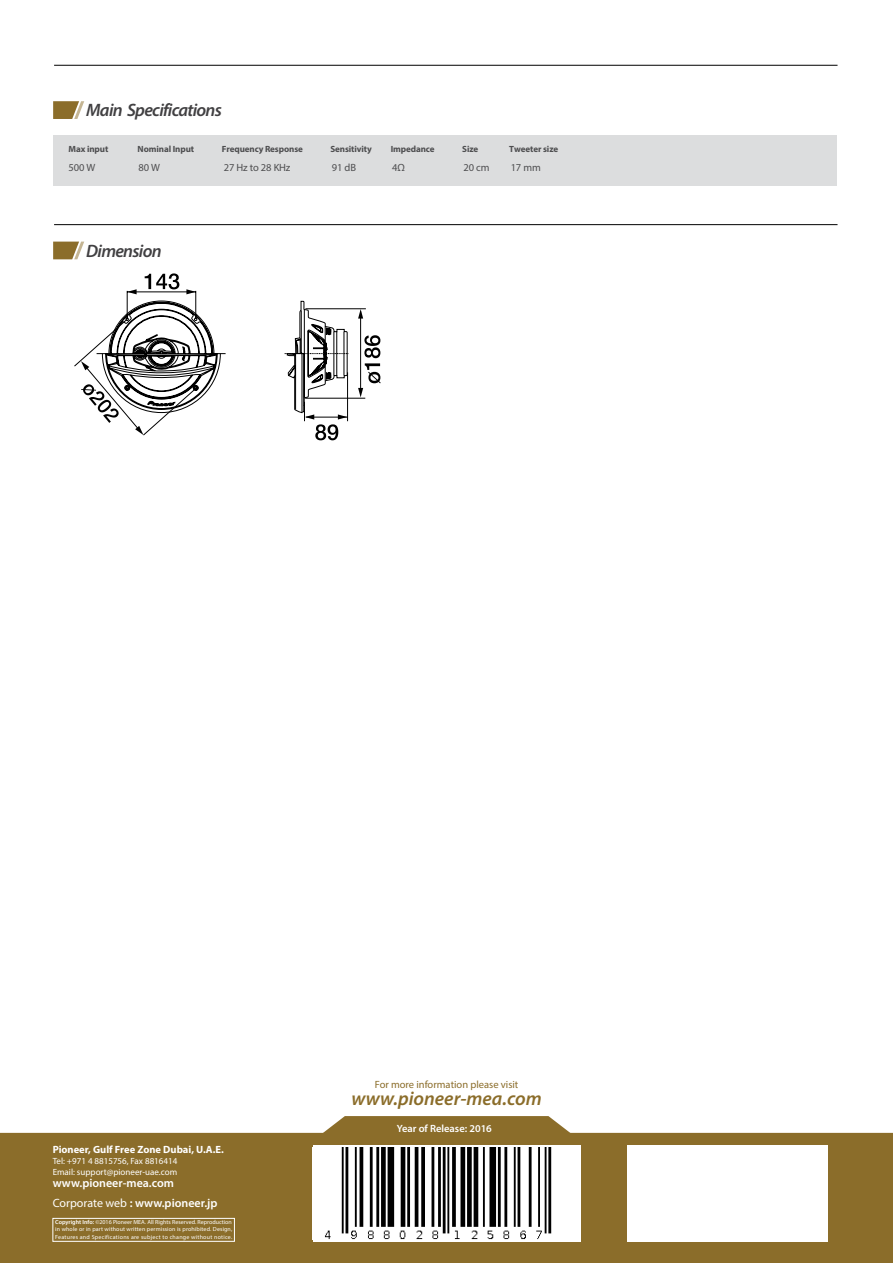
<style>
.page{position:relative;width:893px;height:1263px;background:#fff}
.page>*{position:absolute;margin:0;border:0;box-sizing:border-box;transform-origin:0 0}
.t1{font:italic 600 19.5px "Myriad Pro";color:#8b6d2a}
.t2{font:italic 600 18px "Myriad Pro";letter-spacing:-.04em;color:#414042}
.t3{font:600 12px/19.8px "Myriad Pro";color:#fff}
.t4{font:10.5px "Myriad Pro";letter-spacing:-.01em;color:#4d4d4f}
.t5{font:700 10.5px "Myriad Pro";color:#fff}
.t6{font:10.5px "Myriad Pro";color:#8b6d2a}
.t7{font:600 10.5px "Myriad Pro";color:#fff}
.t8{font:700 9px "Myriad Pro";letter-spacing:-.01em;color:#4d4d4f}
.t9{font:9px/10.8px "Myriad Pro";color:#fff}
.t10{font:5.85px/7.2px "Myriad Pro";letter-spacing:.04em;color:#fff;text-align:justify}
.s1{font-weight:400}
.s2{font-weight:600}
</style>
<div class="page">
<div style="left:54px;top:135px;width:783px;height:51px;background:#dcddde"></div>
<svg style="left:53px;top:101px;width:31px;height:18px"></svg>
<svg style="left:53px;top:242px;width:31px;height:17px"></svg>
<hr style="left:54px;top:224px;width:783px;height:1px;background:#000">
<hr style="left:54px;top:65px;width:783px;height:1px;background:#000">
<svg style="left:358px;top:309px;width:5px;height:10px"></svg>
<svg style="left:358px;top:335px;width:23px;height:62px"></svg>
<hr style="left:360px;top:311px;width:1px;height:81px;background:#000">
<hr style="left:305px;top:308px;width:61px;height:1px;background:#000">
<hr style="left:305px;top:398px;width:60px;height:1px;background:#000">
<svg style="left:74px;top:273px;width:152px;height:162px"></svg>
<svg style="left:284px;top:301px;width:65px;height:139px"></svg>
<div style="left:0;top:1133px;width:893px;height:130px;background:#8b6d2a"></div>
<div style="left:627px;top:1145px;width:201px;height:96px;background:#fff"></div>
<div style="left:313px;top:1145px;width:267px;height:96px;background:#fff"></div>
<svg style="left:313px;top:1116px;width:267px;height:25px;background:#977c40"></svg>
<img style="left:324px;top:1147px;width:228px;height:92px">
<div style="left:53px;top:1218px;width:182px;height:23px;border:1px solid #fff"></div>
<h2 class="t2" style="left:86px;top:99px;width:137px">Main Specifications</h2>
<h3 class="t8" style="left:69px;top:143px;width:41px">Max input</h3>
<h3 class="t8" style="left:138px;top:143px;width:58px">Nominal Input</h3>
<h3 class="t8" style="left:222px;top:143px;width:83px">Frequency Response</h3>
<h3 class="t8" style="left:330px;top:143px;width:43px">Sensitivity</h3>
<h3 class="t8" style="left:391px;top:143px;width:45px">Impedance</h3>
<h3 class="t8" style="left:462px;top:143px;width:18px">Size</h3>
<h3 class="t8" style="left:509px;top:143px;width:50px">Tweeter size</h3>
<h3 class="t4" style="left:69px;top:161px;width:28px">500 W</h3>
<h3 class="t4" style="left:138px;top:161px;width:23px">80W</h3>
<h3 class="t4" style="left:224px;top:161px;width:68px">27 Hz to 28 KHz</h3>
<h3 class="t4" style="left:332px;top:161px;width:26px">91 dB</h3>
<h3 class="t4" style="left:392px;top:161px;width:14px">Ω4</h3>
<h3 class="t4" style="left:464px;top:161px;width:28px">20 cm</h3>
<h3 class="t4" style="left:511px;top:161px;width:32px">17 mm</h3>
<h2 class="t2" style="left:86px;top:239px;width:77px">Dimension</h2>
<h3 class="t5" style="left:53px;top:1142px;width:173px">Pioneer, Gulf Free Zone Dubai U, A. .E.</h3>
<h3 class="t9" style="left:53px;top:1155px;width:126px">Tel: +971 4 8815756, Fax 8816414<br>Email: support@pioneer-uae.com</h3>
<h3 class="t3" style="left:53px;top:1172px;width:166px">www.pioneer-mea.com<br><span class="s1">Corporate web</span> : www.pioneer j p.</h3>
<p class="t10" style="left:55px;top:1218px;width:179px"><span class="s2">Copyright Info</span> ©<span class="s2">:</span> 2016 Pioneer MEA. All Rights Reserved. Reproduction in whole or in part without written permission is prohibited. Design, Features and Specifications are subject to change without notice.</p>
<h3 class="t6" style="left:375px;top:1078px;width:145px">For more information please visit</h3>
<h1 class="t1" style="left:351px;top:1086px;width:192px">www.pioneer-mea.com</h1>
<h3 class="t7" style="left:397px;top:1121px;width:96px">Year of Release: 2016</h3>
</div>
